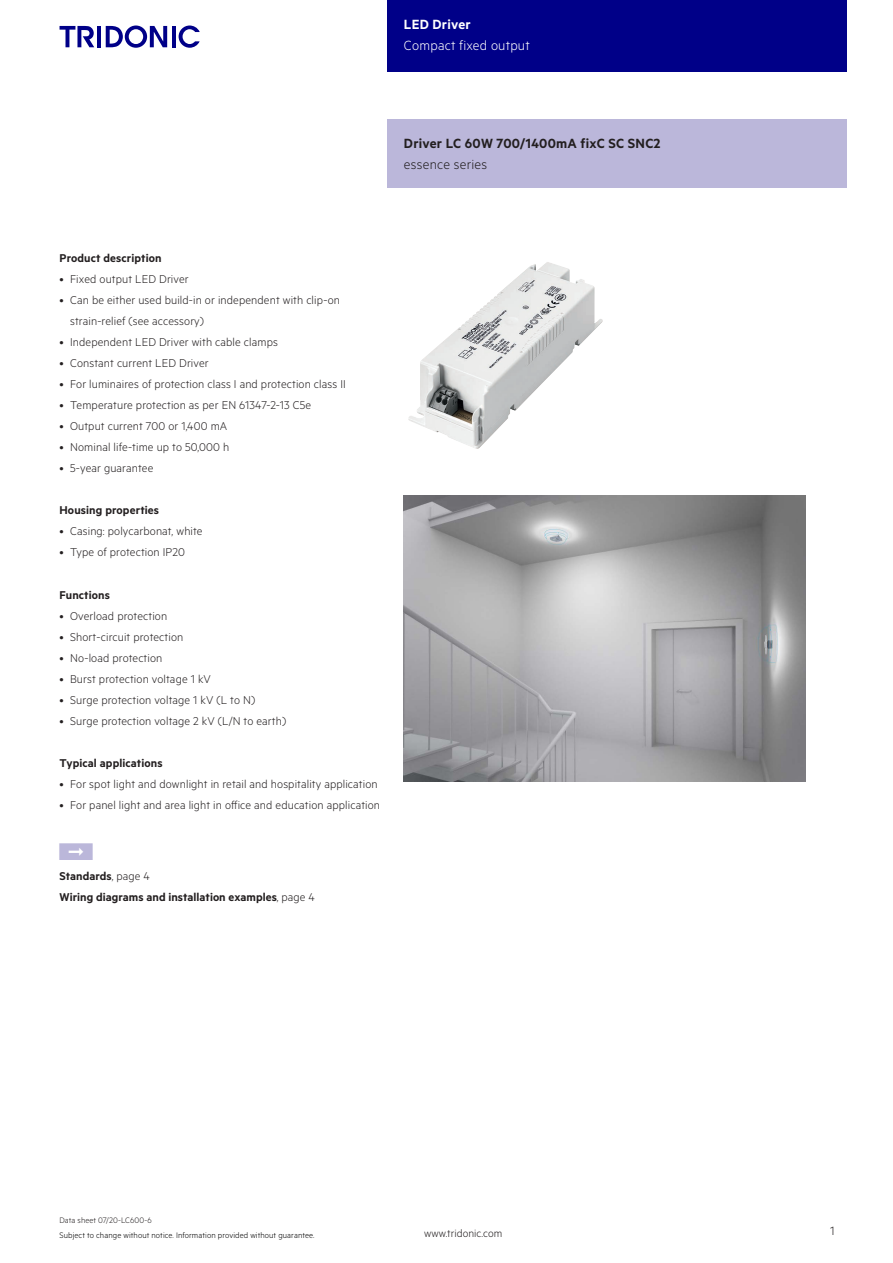
<style>
.page{position:relative;width:893px;height:1263px;background:#fff}
.page>*{position:absolute;margin:0;border:0;box-sizing:border-box;transform-origin:0 0}
.t1{font:15px "Tridonic Metric Print Semi";letter-spacing:.015em;color:#231f20}
.t2{font:15px "Tridonic Metric Print Light";letter-spacing:.015em;color:#fff}
.t3{font:15px "Tridonic Metric Print Light";letter-spacing:.015em;color:#231f20}
.t4{font:15px "Tridonic Metric Print Semi";letter-spacing:.015em;color:#fff}
.t5{font:13.5px "Tridonic Metric Print Light";color:#231f20}
.t6{font:12.75px/21px "Tridonic Metric Print Light";letter-spacing:.01em;color:#231f20}
.t7{font:12.75px/21.3px "Tridonic Metric Print Semi";letter-spacing:.01em;color:#231f20}
.t8{font:12px "Tridonic Metric Print Light";letter-spacing:.005em;color:#231f20}
.t9{font:9px "Tridonic Metric Print Light";letter-spacing:.01em;color:#000}
.t10{font:9px "Tridonic Metric Print Light";letter-spacing:.005em;color:#231f20}
.s1{font-family:"Tridonic Metric Print Light"}
</style>
<div class="page">
<div style="left:387px;top:0;width:459px;height:72px;background:#008"></div>
<hr style="left:97px;top:26px;width:4px;height:21px;background:#008">
<svg style="left:106px;top:26px;width:61px;height:22px"></svg>
<hr style="left:172px;top:26px;width:3px;height:21px;background:#008">
<svg style="left:179px;top:26px;width:21px;height:22px"></svg>
<svg style="left:60px;top:26px;width:34px;height:21px"></svg>
<div style="left:387px;top:119px;width:459px;height:68px;background:#bbb7da"></div>
<img style="left:408px;top:262px;width:195px;height:187px">
<img style="left:404px;top:495px;width:402px;height:286px">
<p class="t4" style="left:404px;top:15px;width:68px">LED Driver</p>
<p class="t2" style="left:404px;top:37px;width:127px">Compact fixed output</p>
<p class="t1" style="left:404px;top:134px;width:258px">Driver LC 60W 700/1400mA fixC SC SNC2</p>
<p class="t3" style="left:404px;top:156px;width:85px">essence series</p>
<p class="t7" style="left:60px;top:247px;width:104px">Product description</p>
<p class="t6" style="left:60px;top:268px;width:131px">• Fixed output LED Driver</p>
<p class="t6" style="left:70px;top:289px;width:271px;text-indent:-11px">• Can be either used build-in or independent with clip-on strain-relief (see accessory)</p>
<p class="t6" style="left:60px;top:331px;width:220px">• Independent LED Driver with cable clamps</p>
<p class="t6" style="left:60px;top:352px;width:151px">• Constant current LED Driver</p>
<p class="t6" style="left:60px;top:373px;width:288px">• For luminaires of protection class I and protection class II</p>
<p class="t6" style="left:60px;top:394px;width:253px">• Temperature protection as per EN 61347-2-13 C5e</p>
<p class="t6" style="left:60px;top:415px;width:169px">• Output current 700 or 1,400 mA</p>
<p class="t6" style="left:60px;top:436px;width:171px">• Nominal life-time up to 50,000 h</p>
<p class="t6" style="left:60px;top:457px;width:95px">• 5-year guarantee</p>
<p class="t7" style="left:60px;top:499px;width:101px">Housing properties</p>
<p class="t6" style="left:60px;top:520px;width:145px">• Casing: polycarbonat, white</p>
<p class="t6" style="left:60px;top:541px;width:127px">• Type of protection IP20</p>
<p class="t7" style="left:60px;top:584px;width:52px">Functions</p>
<p class="t6" style="left:60px;top:605px;width:109px">• Overload protection</p>
<p class="t6" style="left:60px;top:626px;width:125px">• Short-circuit protection</p>
<p class="t6" style="left:60px;top:647px;width:104px">• No-load protection</p>
<p class="t6" style="left:60px;top:668px;width:153px">• Burst protection voltage 1 kV</p>
<p class="t6" style="left:60px;top:689px;width:197px">• Surge protection voltage 1 kV (L to N)</p>
<p class="t6" style="left:60px;top:710px;width:228px">• Surge protection voltage 2 kV (L/N to earth)</p>
<p class="t7" style="left:60px;top:752px;width:105px">Typical applications</p>
<p class="t6" style="left:60px;top:773px;width:320px">• For spot light and downlight in retail and hospitality application</p>
<p class="t6" style="left:60px;top:794px;width:322px">• For panel light and area light in office and education application</p>
<p class="t7" style="left:60px;top:865px;width:257px">Standards<span class="s1">, page 4<br></span>Wiring diagrams and installation examples<span class="s1">, page 4</span></p>
<p class="t10" style="left:60px;top:1215px;width:94px">Data sheet 07/20-LC600-6</p>
<p class="t9" style="left:60px;top:1229px;width:257px">Subject to change without notice. Information provided without guarantee.</p>
<p class="t8" style="left:424px;top:1227px;width:80px">www.tridonic.com</p>
<p class="t5" style="left:830px;top:1223px;width:6px">1</p>
</div>
